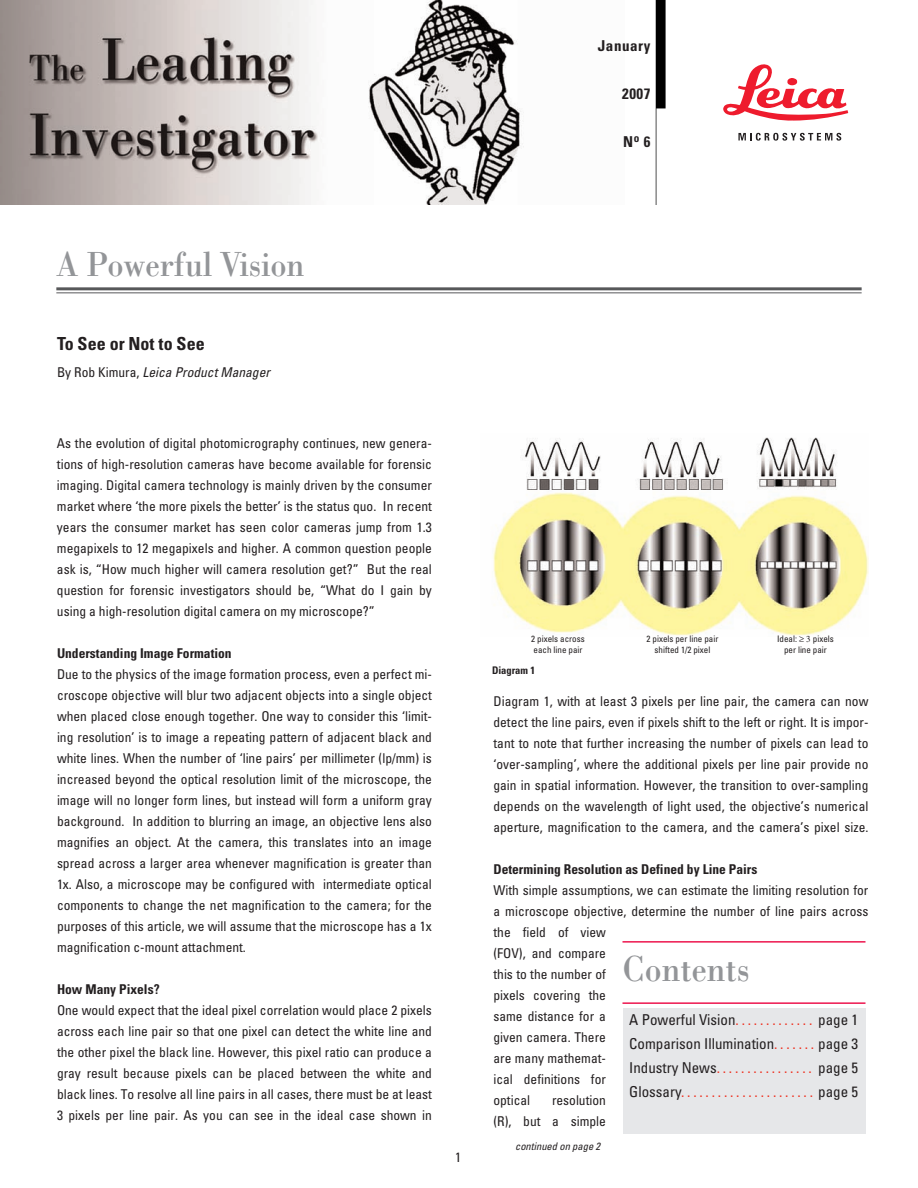
<style>
.page{position:relative;width:918px;height:1188px;background:#fff}
.page>*{position:absolute;margin:0;border:0;box-sizing:border-box;transform-origin:0 0}
.t1{font:37.5px "Leicana";color:#939598}
.t2{font:36px "Leicana";color:#939598}
.t3{font:700 condensed 18px "Univers";color:#231f20}
.t4{font:condensed 15px/24px "Univers";color:#231f20;text-align:justify}
.t5{font:700 condensed 15px "Univers";letter-spacing:.04em;color:#231f20}
.t6{font:condensed 13.5px/21px "Univers";color:#231f20;text-align:justify}
.t7{font:700 condensed 13.5px "Univers";color:#231f20}
.t8{font:italic condensed 13.5px "Univers";color:#231f20}
.t9{font:italic condensed 10.5px "Univers";color:#231f20}
.t10{font:700 condensed 10.5px "Univers";color:#231f20}
.t11{font:condensed 9px/10.8px "Univers";color:#231f20;text-align:center}
.s1{font-style:normal}
.s2{color:#ee3626}
</style>
<div class="page">
<img style="left:0;top:0;width:524px;height:204px">
<svg style="left:723px;top:64px;width:125px;height:57px"></svg>
<svg style="left:738px;top:133px;width:103px;height:8px"></svg>
<svg style="left:656px;top:0;width:10px;height:204px"></svg>
<hr style="left:56px;top:287px;width:806px;height:3px;background:#57585a">
<hr style="left:56px;top:292px;width:806px;height:1px;background:#57585a">
<img style="left:493px;top:437px;width:375px;height:199px">
<hr style="left:622px;top:941px;width:244px;height:2px;background:#ed154e">
<hr style="left:622px;top:1002px;width:244px;height:2px;background:#ed154e">
<div style="left:623px;top:1008px;width:243px;height:126px;background:#e6e7e9"></div>
<p class="t5" style="left:598px;top:40px;width:54px">January</p>
<p class="t5" style="left:622px;top:88px;width:30px">2007</p>
<p class="t5" style="left:623px;top:136px;width:29px">N<sup>o</sup> 6</p>
<h2 class="t2" style="left:56px;top:243px;width:250px">A Powerful Vision</h2>
<h3 class="t3" style="left:57px;top:337px;width:149px">To See or Not to See</h3>
<p class="t8" style="left:57px;top:368px;width:214px"><span class="s1">By Rob Kimura,</span> Leica Product Manager</p>
<p class="t6" style="left:57px;top:434px;width:377px">As the evolution of digital photomicrography continues, new genera&shy;tions of high-resolution cameras have become available for forensic imaging. Digital camera technology is mainly driven by the consumer market where ‘the more pixels the better’ is the status quo. In recent years the consumer market has seen color cameras jump from 1.3 megapixels to 12 megapixels and higher. A common question people ask is, “How much higher will camera resolution get?” But the real question for forensic investigators should be, “What do I gain by using a high-resolution digital camera on my microscope?”</p>
<p class="t7" style="left:57px;top:648px;width:176px">Understanding Image Formation</p>
<p class="t6" style="left:57px;top:665px;width:377px">Due to the physics of the image formation process, even a perfect mi&shy;croscope objective will blur two adjacent objects into a single object when placed close enough together. One way to consider this ‘limit&shy;ing resolution’ is to image a repeating pattern of adjacent black and white lines. When the number of ‘line pairs’ per millimeter (lp/mm) is increased beyond the optical resolution limit of the microscope, the image will no longer form lines, but instead will form a uniform gray background. In addition to blurring an image, an objective lens also magnifies an object. At the camera, this translates into an image spread across a larger area whenever magnification is greater than 1x. Also, a microscope may be configured with intermediate optical components to change the net magnification to the camera; for the purposes of this article, we will assume that the microscope has a 1x magnification c-mount attachment.</p>
<p class="t7" style="left:57px;top:984px;width:104px">How Many Pixels?</p>
<p class="t6" style="left:57px;top:1001px;width:376px">One would expect that the ideal pixel correlation would place 2 pixels across each line pair so that one pixel can detect the white line and the other pixel the black line. However, this pixel ratio can produce a gray result because pixels can be placed between the white and black lines. To resolve all line pairs in all cases, there must be at least 3 pixels per line pair. As you can see in the ideal case shown in</p>
<p class="t6" style="left:455px;top:1148px;width:7px">1</p>
<p class="t11" style="left:531px;top:634px;width:55px;text-align:left">2 pixels across each line pair</p>
<p class="t11" style="left:647px;top:635px;width:73px">2 pixels per line pair shifted 1/2 pixel</p>
<p class="t11" style="left:777px;top:635px;width:58px">Ideal: ≥ ✓ pixels per line pair</p>
<p class="t10" style="left:492px;top:666px;width:45px">Diagram 1</p>
<p class="t6" style="left:494px;top:692px;width:377px">Diagram 1, with at least 3 pixels per line pair, the camera can now detect the line pairs, even if pixels shift to the left or right. It is impor&shy;tant to note that further increasing the number of pixels can lead to ‘over-sampling’, where the additional pixels per line pair provide no gain in spatial information. However, the transition to over-sampling depends on the wavelength of light used, the objective’s numerical aperture, magnification to the camera, and the camera’s pixel size.</p>
<p class="t7" style="left:494px;top:864px;width:265px">Determining Resolution as Defined by Line Pairs</p>
<p class="t6" style="left:494px;top:881px;width:376px;text-align:left">With simple assumptions, we can estimate the limiting resolution for a microscope objective, determine the number of line pairs across the field of view<br>(FOV), and compare<br>this to the number of<br>pixels covering the<br>same distance for a<br>given camera. There<br>are many mathemat-<br>ical definitions for<br>optical</p>
<h1 class="t1" style="left:622px;top:946px;width:129px">Contents</h1>
<p class="t4" style="left:629px;top:1009px;width:230px">A Powerful Vision<span class="s2">. . . . . . . . . . . . .</span> page 1<br>Comparison Illumination<span class="s2">. . . . . . .</span> page 3<br>Industry News<span class="s2">................</span> page 5<br>Glossary<span class="s2">......................</span> page 5</p>
<p class="t6" style="left:494px;top:1091px;width:114px;text-align:right">resolution<br>(R), but a simple</p>
<p class="t9" style="left:515px;top:1142px;width:87px">continued on page 2</p>
</div>
